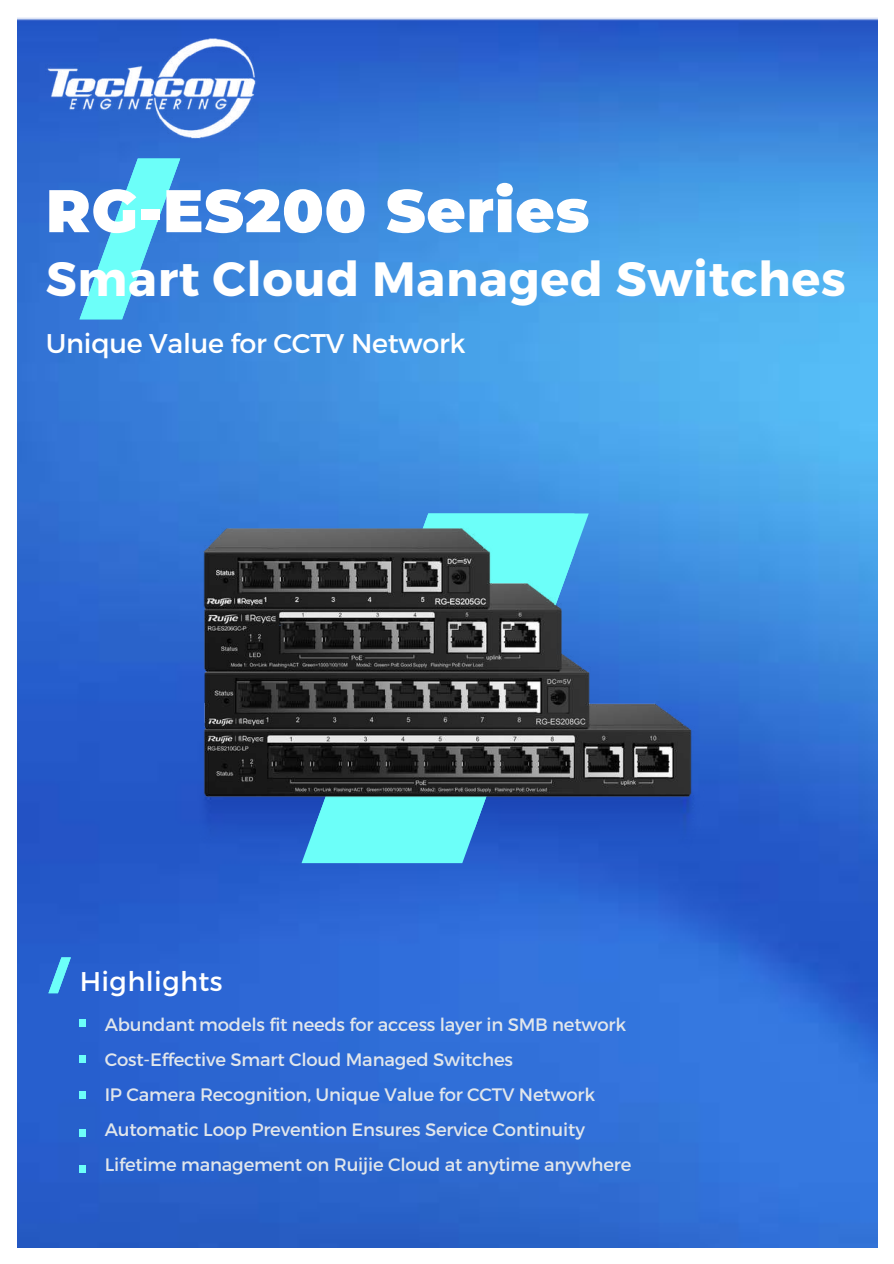
<style>
.page{position:relative;width:894px;height:1264px;background:#fff}
.page>*{position:absolute;margin:0;border:0;box-sizing:border-box;transform-origin:0 0}
.t1{font:900 60px "Montserrat";letter-spacing:.015em;color:#fff}
.t2{font:700 48px "Montserrat";letter-spacing:.015em;color:#fff}
.t3{font:27px "Montserrat";letter-spacing:-.01em;color:#fff}
.t4{font:27px "Montserrat";letter-spacing:.015em;color:#fff}
.t5{font:18px/35px "Montserrat";letter-spacing:-.01em;color:#e1e6eb}
</style>
<div class="page">
<div style="left:0;top:0;width:893px;height:1263px;background:linear-gradient(to right,#fff,#fff)"></div>
<img style="left:18px;top:17px;width:859px;height:1230px">
<img style="left:151px;top:741px;width:593px;height:183px">
<svg style="left:48px;top:957px;width:23px;height:36px"></svg>
<svg style="left:79px;top:158px;width:101px;height:161px;background:#4bafe4"></svg>
<div style="left:80px;top:1018px;width:6px;height:8px;background:#6cfff9"></div>
<div style="left:80px;top:1055px;width:6px;height:7px;background:#6cfff9"></div>
<div style="left:80px;top:1091px;width:6px;height:7px;background:#6cfff9"></div>
<div style="left:80px;top:1129px;width:6px;height:7px;background:#6cfff9"></div>
<div style="left:80px;top:1165px;width:6px;height:7px;background:#6cfff9"></div>
<svg style="left:301px;top:513px;width:287px;height:350px;background:#49ade0"></svg>
<svg style="left:313px;top:513px;width:261px;height:316px;background:#4ebbe2"></svg>
<img style="left:198px;top:516px;width:498px;height:283px">
<img style="left:46px;top:39px;width:210px;height:100px">
<h1 class="t1" style="left:46px;top:174px;width:545px">RG-ES200 Series</h1>
<h2 class="t2" style="left:46px;top:248px;width:801px">Smart Cloud Managed Switches</h2>
<h3 class="t3" style="left:46px;top:326px;width:421px">Unique Value for CCTV Network</h3>
<h3 class="t4" style="left:80px;top:964px;width:144px">Highlights</h3>
<p class="t5" style="left:105px;top:1006px;width:528px">Abundant models fit needs for access layer in SMB network Cost-Effective Smart Cloud Managed Switches<br>IP Camera Recognition, Unique Value for CCTV Network Automatic Loop Prevention Ensures Service Continuity Lifetime management on Ruijie Cloud at anytime anywhere</p>
</div>
